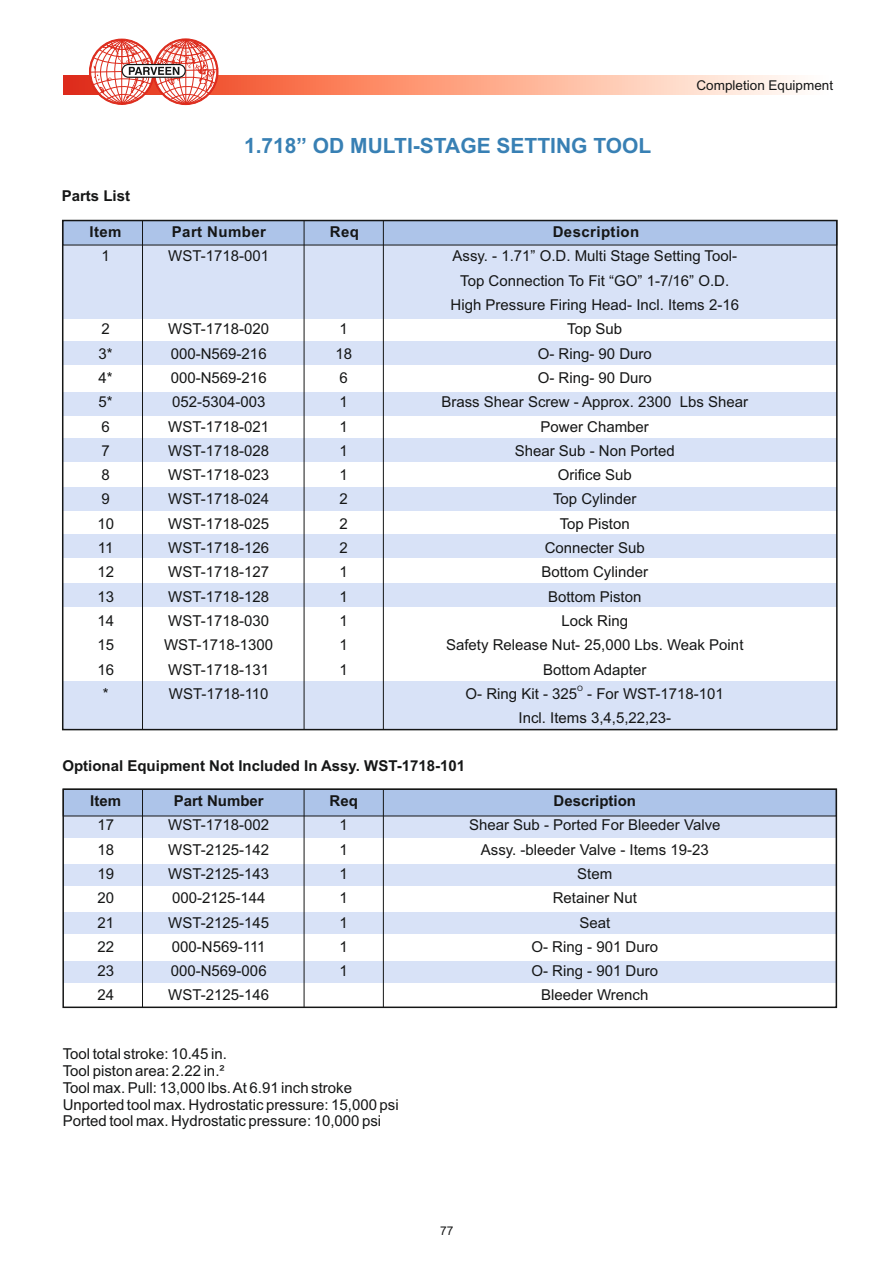
<style>
.page{position:relative;width:893px;height:1263px;background:#fff}
.page>*{position:absolute;margin:0;border:0;box-sizing:border-box;transform-origin:0 0}
.t1{font:700 21px "Arial";color:#3880b4}
.t2{font:15px/16.8px "Arial";color:#151616;text-align:center}
.t3{font:700 15px "Arial";color:#151616}
.t4{font:700 15px "Arial";letter-spacing:.03em;color:#151616}
.t5{font:13.5px "Arial";color:#151616}
.t6{font:12px "Arial";color:#151616}
.t7{font:7.5px "Arial";color:#151616}
</style>
<div class="page">
<svg style="left:64px;top:76px;width:735px;height:18px"></svg>
<svg style="left:85px;top:38px;width:138px;height:67px"></svg>
<div style="left:63px;top:816px;width:773px;height:22px;background:#d8e2f7"></div>
<div style="left:63px;top:864px;width:773px;height:22px;background:#d8e2f7"></div>
<div style="left:63px;top:912px;width:773px;height:22px;background:#d8e2f7"></div>
<div style="left:63px;top:961px;width:773px;height:22px;background:#d8e2f7"></div>
<svg style="left:65px;top:791px;width:769px;height:26px"></svg>
<div style="left:63px;top:341px;width:774px;height:24px;background:#d8e2f7"></div>
<div style="left:63px;top:392px;width:774px;height:23px;background:#d8e2f7"></div>
<div style="left:63px;top:438px;width:774px;height:24px;background:#d8e2f7"></div>
<div style="left:63px;top:487px;width:774px;height:24px;background:#d8e2f7"></div>
<div style="left:63px;top:534px;width:774px;height:24px;background:#d8e2f7"></div>
<div style="left:63px;top:583px;width:774px;height:24px;background:#d8e2f7"></div>
<div style="left:63px;top:681px;width:774px;height:48px;background:#d8e2f7"></div>
<div style="left:63px;top:245px;width:774px;height:73px;background:#d8e2f7"></div>
<svg style="left:65px;top:223px;width:770px;height:23px"></svg>
<hr style="left:142px;top:220px;width:1px;height:509px;background:#151616">
<hr style="left:304px;top:220px;width:1px;height:509px;background:#151616">
<hr style="left:383px;top:220px;width:1px;height:509px;background:#151616">
<div style="left:62px;top:788px;width:775px;height:220px;border:2px solid #151616"></div>
<hr style="left:142px;top:789px;width:1px;height:218px;background:#151616">
<hr style="left:304px;top:789px;width:1px;height:218px;background:#151616">
<hr style="left:383px;top:789px;width:1px;height:218px;background:#151616">
<p class="t3" style="left:62px;top:190px;width:70px">Parts List</p>
<h1 class="t1" style="left:244px;top:138px;width:409px">1.718” OD MULTI-STAGE SETTING TOOL</h1>
<p class="t5" style="left:697px;top:80px;width:138px">Completion Equipment</p>
<p class="t3" style="left:89px;top:226px;width:34px">Item</p>
<p class="t4" style="left:172px;top:226px;width:96px">Part Number</p>
<p class="t3" style="left:330px;top:226px;width:31px">Req</p>
<p class="t4" style="left:553px;top:226px;width:88px">Description</p>
<p class="t2" style="left:102px;top:249px;width:10px">1</p>
<p class="t2" style="left:168px;top:249px;width:102px">WST-1718-001</p>
<p class="t2" style="left:451px;top:245px;width:290px;line-height:24.3px">Assy. - 1.71” O.D. Multi Stage Setting Tool-<br>Top Connection To Fit “GO” 1-7/16” O.D.<br>High Pressure Firing Head- Incl. Items 2-16</p>
<p class="t2" style="left:102px;top:322px;width:10px">2</p>
<p class="t2" style="left:168px;top:322px;width:102px">WST-1718-020</p>
<p class="t2" style="left:340px;top:322px;width:10px">1</p>
<p class="t2" style="left:567px;top:322px;width:57px">Top Sub</p>
<p class="t2" style="left:99px;top:346px;width:16px">3*</p>
<p class="t2" style="left:171px;top:346px;width:97px">000-N569-216</p>
<p class="t2" style="left:335px;top:346px;width:18px">18</p>
<p class="t2" style="left:538px;top:346px;width:116px">O- Ring- 90 Duro</p>
<p class="t2" style="left:99px;top:371px;width:16px">4*</p>
<p class="t2" style="left:171px;top:371px;width:97px">000-N569-216</p>
<p class="t2" style="left:340px;top:371px;width:10px">6</p>
<p class="t2" style="left:538px;top:371px;width:116px">O- Ring- 90 Duro</p>
<p class="t2" style="left:99px;top:395px;width:16px">5*</p>
<p class="t2" style="left:172px;top:395px;width:95px">052-5304-003</p>
<p class="t2" style="left:340px;top:395px;width:10px">1</p>
<p class="t2" style="left:441px;top:395px;width:308px">Brass Shear Screw - Approx. 2300 Lbs Shear</p>
<p class="t2" style="left:102px;top:419px;width:10px">6</p>
<p class="t2" style="left:168px;top:419px;width:102px">WST-1718-021</p>
<p class="t2" style="left:340px;top:419px;width:10px">1</p>
<p class="t2" style="left:541px;top:419px;width:110px">Power Chamber</p>
<p class="t2" style="left:102px;top:443px;width:10px">7</p>
<p class="t2" style="left:168px;top:443px;width:102px">WST-1718-028</p>
<p class="t2" style="left:340px;top:443px;width:10px">1</p>
<p class="t2" style="left:515px;top:443px;width:162px">Shear Sub - Non Ported</p>
<p class="t2" style="left:102px;top:468px;width:10px">8</p>
<p class="t2" style="left:168px;top:468px;width:102px">WST-1718-023</p>
<p class="t2" style="left:340px;top:468px;width:10px">1</p>
<p class="t2" style="left:558px;top:468px;width:76px">Orifice Sub</p>
<p class="t2" style="left:102px;top:492px;width:10px">9</p>
<p class="t2" style="left:168px;top:492px;width:102px">WST-1718-024</p>
<p class="t2" style="left:340px;top:492px;width:10px">2</p>
<p class="t2" style="left:553px;top:492px;width:85px">Top Cylinder</p>
<p class="t2" style="left:97px;top:516px;width:18px">10</p>
<p class="t2" style="left:168px;top:516px;width:102px">WST-1718-025</p>
<p class="t2" style="left:340px;top:516px;width:10px">2</p>
<p class="t2" style="left:560px;top:516px;width:72px">Top Piston</p>
<p class="t2" style="left:98px;top:541px;width:17px">11</p>
<p class="t2" style="left:168px;top:541px;width:102px">WST-1718-126</p>
<p class="t2" style="left:340px;top:541px;width:10px">2</p>
<p class="t2" style="left:545px;top:541px;width:102px">Connecter Sub</p>
<p class="t2" style="left:97px;top:565px;width:18px">12</p>
<p class="t2" style="left:168px;top:565px;width:102px">WST-1718-127</p>
<p class="t2" style="left:340px;top:565px;width:10px">1</p>
<p class="t2" style="left:541px;top:565px;width:108px">Bottom Cylinder</p>
<p class="t2" style="left:97px;top:589px;width:18px">13</p>
<p class="t2" style="left:168px;top:589px;width:102px">WST-1718-128</p>
<p class="t2" style="left:340px;top:589px;width:10px">1</p>
<p class="t2" style="left:548px;top:589px;width:95px">Bottom Piston</p>
<p class="t2" style="left:97px;top:614px;width:18px">14</p>
<p class="t2" style="left:168px;top:614px;width:102px">WST-1718-030</p>
<p class="t2" style="left:340px;top:614px;width:10px">1</p>
<p class="t2" style="left:561px;top:614px;width:68px">Lock Ring</p>
<p class="t2" style="left:97px;top:638px;width:18px">15</p>
<p class="t2" style="left:164px;top:638px;width:111px">WST-1718-1300</p>
<p class="t2" style="left:340px;top:638px;width:10px">1</p>
<p class="t2" style="left:446px;top:638px;width:299px">Safety Release Nut- 25,000 Lbs. Weak Point</p>
<p class="t2" style="left:97px;top:662px;width:18px">16</p>
<p class="t2" style="left:168px;top:662px;width:102px">WST-1718-131</p>
<p class="t2" style="left:340px;top:662px;width:10px">1</p>
<p class="t2" style="left:543px;top:662px;width:105px">Bottom Adapter</p>
<p class="t7" style="left:577px;top:686px;width:7px">O</p>
<p class="t2" style="left:103px;top:686px;width:7px">*</p>
<p class="t2" style="left:169px;top:686px;width:101px">WST-1718-110</p>
<p class="t2" style="left:466px;top:683px;width:260px;line-height:24.3px">O- Ring Kit - 325 - For WST-1718-101<br>Incl. Items 3,4,5,22,23-</p>
<p class="t3" style="left:62px;top:760px;width:404px">Optional Equipment Not Included In Assy. WST-1718-101</p>
<p class="t3" style="left:90px;top:795px;width:32px">Item</p>
<p class="t3" style="left:174px;top:795px;width:92px">Part Number</p>
<p class="t3" style="left:330px;top:795px;width:30px">Req</p>
<p class="t3" style="left:553px;top:795px;width:84px">Description</p>
<p class="t2" style="left:97px;top:818px;width:18px">17</p>
<p class="t2" style="left:168px;top:818px;width:102px">WST-1718-002</p>
<p class="t2" style="left:340px;top:818px;width:10px">1</p>
<p class="t2" style="left:469px;top:818px;width:253px">Shear Sub - Ported For Bleeder Valve</p>
<p class="t2" style="left:97px;top:842px;width:18px">18</p>
<p class="t2" style="left:168px;top:842px;width:102px">WST-2125-142</p>
<p class="t2" style="left:340px;top:842px;width:10px">1</p>
<p class="t2" style="left:481px;top:842px;width:229px">Assy. -bleeder Valve - Items 19-23</p>
<p class="t2" style="left:97px;top:867px;width:18px">19</p>
<p class="t2" style="left:168px;top:867px;width:102px">WST-2125-143</p>
<p class="t2" style="left:340px;top:867px;width:10px">1</p>
<p class="t2" style="left:577px;top:867px;width:37px">Stem</p>
<p class="t2" style="left:97px;top:891px;width:18px">20</p>
<p class="t2" style="left:172px;top:891px;width:95px">000-2125-144</p>
<p class="t2" style="left:340px;top:891px;width:10px">1</p>
<p class="t2" style="left:553px;top:891px;width:86px">Retainer Nut</p>
<p class="t2" style="left:97px;top:915px;width:18px">21</p>
<p class="t2" style="left:168px;top:915px;width:102px">WST-2125-145</p>
<p class="t2" style="left:340px;top:915px;width:10px">1</p>
<p class="t2" style="left:579px;top:915px;width:32px">Seat</p>
<p class="t2" style="left:97px;top:939px;width:18px">22</p>
<p class="t2" style="left:172px;top:939px;width:95px">000-N569-111</p>
<p class="t2" style="left:340px;top:939px;width:10px">1</p>
<p class="t2" style="left:531px;top:939px;width:128px">O- Ring - 901 Duro</p>
<p class="t2" style="left:97px;top:964px;width:18px">23</p>
<p class="t2" style="left:171px;top:964px;width:97px">000-N569-006</p>
<p class="t2" style="left:340px;top:964px;width:10px">1</p>
<p class="t2" style="left:531px;top:964px;width:128px">O- Ring - 901 Duro</p>
<p class="t2" style="left:97px;top:988px;width:18px">24</p>
<p class="t2" style="left:168px;top:988px;width:102px">WST-2125-146</p>
<p class="t2" style="left:541px;top:988px;width:109px">Bleeder Wrench</p>
<p class="t2" style="left:63px;top:1047px;width:337px;text-align:left">Tool total stroke: 10.45 in.<br>Tool piston area: 2.22 in.²<br>Tool max. Pull: 13,000 lbs. At 6.91 inch stroke Unported tool max. Hydrostatic pressure: 15,000 psi Ported tool max. Hydrostatic pressure: 10,000 psi</p>
<p class="t6" style="left:440px;top:1226px;width:15px">77</p>
</div>
